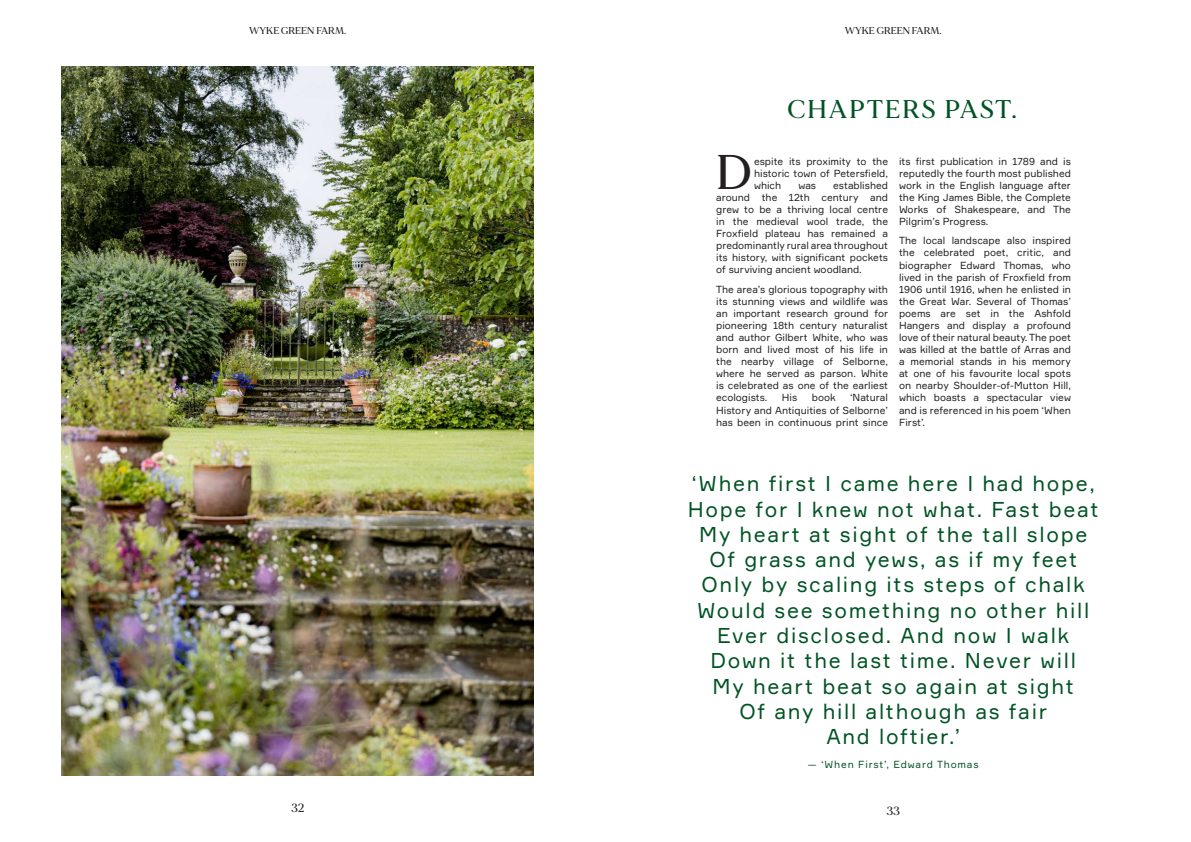
<style>
.page{position:relative;width:1191px;height:842px;background:#fff}
.page>*{position:absolute;margin:0;border:0;box-sizing:border-box;transform-origin:0 0}
.t1{font:500 48.6px "MADE Mirage";color:#231f20}
.t2{font:500 25.6px "MADE Mirage";letter-spacing:.08em;color:#005324}
.t3{font:21.1px/25.3px "Formular";letter-spacing:.08em;color:#005324;text-align:center}
.t4{font:500 12px "MADE Mirage";color:#231f20}
.t5{font:10.1px/12.1px "Formular";color:#231f20;text-align:justify}
.t6{font:10.1px "Formular";letter-spacing:.08em;color:#005324}
.t7{font:500 10px "MADE Mirage";color:#231f20}
</style>
<div class="page">
<img style="left:62px;top:67px;width:471px;height:709px">
<p class="t7" style="left:249px;top:24px;width:99px">WYKE GREEN FARM.</p>
<p class="t7" style="left:844px;top:24px;width:99px">WYKE GREEN FARM.</p>
<h2 class="t2" style="left:787px;top:92px;width:231px">CHAPTERS PAST.</h2>
<h1 class="t1" style="left:716px;top:141px;width:36px">D</h1>
<p class="t5" style="left:754px;top:155px;width:135px">espite its proximity to the historic town of Petersfield, which</p>
<p class="t5" style="left:716px;top:179px;width:173px;text-indent:117px">established around the 12th century and grew to be a thriving local centre in the medieval wool trade, the Froxfield plateau has remained a predominantly rural area throughout its history, with significant pockets of surviving ancient woodland.</p>
<p class="t5" style="left:716px;top:283px;width:173px">The area’s glorious topography with its stunning views and wildlife was an important research ground for pioneering 18th century naturalist and author Gilbert White, who was born and lived most of his life in the nearby village of Selborne, where he served as parson. White is celebrated as one of the earliest ecologists.</p>
<p class="t5" style="left:798px;top:179px;width:19px">was</p>
<p class="t5" style="left:716px;top:392px;width:173px;text-indent:134px">‘Natural History and Antiquities of Selborne’ has been in continuous print since</p>
<p class="t5" style="left:782px;top:392px;width:17px">His</p>
<p class="t5" style="left:812px;top:392px;width:25px">book</p>
<p class="t5" style="left:899px;top:155px;width:173px">its first publication in 1789 and is reputedly the fourth most published work in the English language after the King James Bible, the Complete Works of Shakespeare, and The Pilgrim’s Progress.</p>
<p class="t5" style="left:899px;top:234px;width:173px">The local landscape also inspired the celebrated poet, critic, and biographer Edward Thomas, who lived in the parish of Froxfield from 1906 until 1916, when he enlisted in the Great War. Several of Thomas’ poems are set in the Ashfold Hangers and display a profound love of their natural beauty. The poet was killed at the battle of Arras and a memorial stands in his memory at one of his favourite local spots on nearby Shoulder-of-Mutton Hill, which boasts a spectacular view and is referenced in his poem ‘When First’.</p>
<p class="t3" style="left:688px;top:471px;width:412px">‘When first I came here I had hope,<br>Hope for I knew not what. Fast beat<br>My heart at sight of the tall slope<br>Of grass and yews, as if my feet<br>Only by scaling its steps of chalk<br>Would see something no other hill<br>Ever disclosed. And now I walk<br>Down it the last time. Never will<br>My heart beat so again at sight<br>Of any hill although as fair<br>And loftier.’</p>
<p class="t6" style="left:808px;top:758px;width:172px">— ‘When First’, Edward Thomas</p>
<p class="t4" style="left:291px;top:800px;width:15px">32</p>
<p class="t4" style="left:886px;top:803px;width:15px">33</p>
</div>
